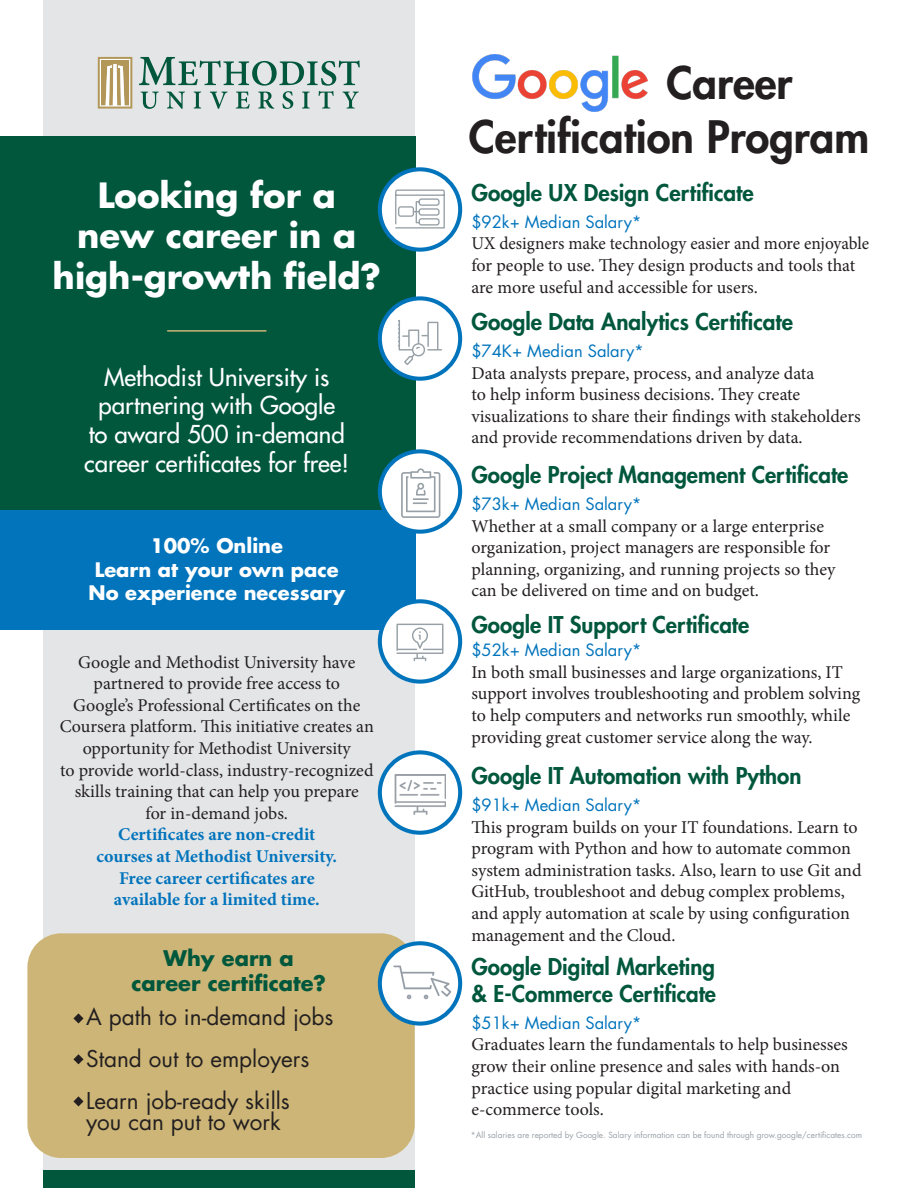
<style>
.page{position:relative;width:918px;height:1188px;background:#fff}
.page>*{position:absolute;margin:0;border:0;box-sizing:border-box;transform-origin:0 0}
.t1{font:800 43.5px "Futura Std";color:#231f20}
.t2{font:700 33.9px "Futura Std";color:#fff}
.t3{font:500 24px/28.8px "Futura Std";color:#fff;text-align:center}
.t4{font:800 22.5px "Futura Std";color:#00573c}
.t5{font:22.5px "Futura Std";color:#231f20}
.t6{font:700 21px "Futura Std";color:#00573c}
.t7{font:700 19.5px "Futura Std";color:#fff}
.t8{font:18px/21.6px "Minion Pro";letter-spacing:-.005em;color:#231f20}
.t9{font:18px/21.6px "Minion Pro";letter-spacing:-.005em;color:#231f20;scale:.96 1}
.t10{font:700 18px "Minion Pro";color:#0174bc}
.t11{font:16.5px "Futura Std";color:#0174bc}
.t12{font:8.25px "Futura Std";color:#97a0a6}
</style>
<div class="page">
<div style="left:43px;top:0;width:372px;height:197px;background:#e4e5e7"></div>
<div style="left:43px;top:289px;width:372px;height:899px;background:#e4e5e7"></div>
<img style="left:472px;top:54px;width:176px;height:57px">
<div style="left:27px;top:933px;width:388px;height:225px;background:#ccb576;border-radius:34px"></div>
<div style="left:0;top:510px;width:416px;height:120px;background:#0174bc"></div>
<div style="left:0;top:136px;width:416px;height:374px;background:#00573c"></div>
<hr style="left:167px;top:330px;width:99px;height:2px;background:#ccb576">
<div style="left:43px;top:1171px;width:372px;height:17px;background:#00573c"></div>
<svg style="left:139px;top:57px;width:221px;height:52px"></svg>
<svg style="left:98px;top:57px;width:34px;height:52px"></svg>
<svg style="left:73px;top:1013px;width:11px;height:10px"></svg>
<svg style="left:73px;top:1054px;width:11px;height:10px"></svg>
<svg style="left:73px;top:1096px;width:11px;height:10px"></svg>
<div style="left:380px;top:169px;width:80px;height:81px;background:#fff;border-radius:50%"></div>
<div style="left:378px;top:167px;width:84px;height:85px;border:4px solid #0174bc;border-radius:50%"></div>
<svg style="left:395px;top:189px;width:50px;height:40px"></svg>
<div style="left:380px;top:298px;width:80px;height:81px;background:#fff;border-radius:50%"></div>
<div style="left:378px;top:296px;width:84px;height:85px;border:4px solid #0174bc;border-radius:50%"></div>
<svg style="left:398px;top:320px;width:44px;height:45px"></svg>
<svg style="left:380px;top:601px;width:80px;height:81px"></svg>
<div style="left:378px;top:599px;width:84px;height:85px;border:4px solid #0174bc;border-radius:50%"></div>
<svg style="left:396px;top:624px;width:47px;height:37px"></svg>
<div style="left:380px;top:752px;width:80px;height:81px;background:#fff;border-radius:50%"></div>
<div style="left:378px;top:750px;width:84px;height:85px;border:4px solid #0174bc;border-radius:50%"></div>
<img style="left:394px;top:774px;width:52px;height:41px">
<svg style="left:380px;top:943px;width:80px;height:81px"></svg>
<img style="left:394px;top:964px;width:59px;height:39px">
<div style="left:378px;top:941px;width:84px;height:85px;border:4px solid #0174bc;border-radius:50%"></div>
<svg style="left:380px;top:451px;width:80px;height:81px"></svg>
<div style="left:378px;top:449px;width:84px;height:85px;border:4px solid #0174bc;border-radius:50%"></div>
<svg style="left:401px;top:468px;width:39px;height:50px"></svg>
<p class="t2" style="left:98px;top:172px;width:240px">Looking for a</p>
<p class="t2" style="left:77px;top:213px;width:281px">new career in a</p>
<p class="t2" style="left:53px;top:254px;width:330px">high-growth field?</p>
<p class="t3" style="left:84px;top:362px;width:267px">Methodist University is partnering with Google<br>to award 500 in-demand career certificates for free!</p>
<p class="t7" style="left:151px;top:533px;width:134px">100% Online</p>
<p class="t7" style="left:95px;top:556px;width:246px">Learn at your own pace</p>
<p class="t7" style="left:88px;top:580px;width:258px">No experience necessary</p>
<p class="t8" style="left:60px;top:651px;width:316px;text-align:center">Google and Methodist University have partnered to provide free access to<br>Google’s Professional Certificates on the Coursera platform. This initiative creates an opportunity for Methodist University</p>
<p class="t8" style="left:60px;top:759px;width:315px;text-align:center">to provide world-class, industry-recognized skills training that can help you prepare</p>
<p class="t8" style="left:146px;top:802px;width:144px">for in-demand jobs.</p>
<p class="t10" style="left:118px;top:822px;width:199px">Certificates are non-credit</p>
<p class="t10" style="left:97px;top:844px;width:242px">courses at Methodist University.</p>
<p class="t10" style="left:119px;top:865px;width:197px">Free career certificates are</p>
<p class="t10" style="left:114px;top:887px;width:207px">available for a limited time.</p>
<p class="t6" style="left:164px;top:944px;width:132px">Why earn a</p>
<p class="t6" style="left:131px;top:969px;width:196px">career certificate?</p>
<p class="t5" style="left:86px;top:1002px;width:249px">A path to in-demand jobs</p>
<p class="t5" style="left:86px;top:1044px;width:225px">Stand out to employers</p>
<p class="t5" style="left:86px;top:1086px;width:205px">Learn job-ready skills</p>
<p class="t5" style="left:86px;top:1107px;width:196px">you can put to work</p>
<p class="t1" style="left:666px;top:55px;width:128px">Career</p>
<p class="t1" style="left:469px;top:109px;width:402px">Certification Program</p>
<p class="t4" style="left:471px;top:178px;width:284px">Google UX Design Certificate</p>
<p class="t11" style="left:471px;top:211px;width:172px">$92k+ Median Salary*</p>
<p class="t9" style="left:471px;top:233px;width:416px">UX designers make technology easier and more enjoyable for people to use. They design products and tools that are more useful and accessible for users.</p>
<p class="t4" style="left:471px;top:307px;width:323px">Google Data Analytics Certificate</p>
<p class="t11" style="left:471px;top:340px;width:174px">$74K+ Median Salary*</p>
<p class="t8" style="left:471px;top:362px;width:391px">Data analysts prepare, process, and analyze data<br>to help inform business decisions. They create visualizations to share their findings with stakeholders and provide recommendations driven by data.</p>
<p class="t4" style="left:471px;top:460px;width:378px">Google Project Management Certificate</p>
<p class="t11" style="left:471px;top:493px;width:172px">$73k+ Median Salary*</p>
<p class="t8" style="left:471px;top:515px;width:366px">Whether at a small company or a large enterprise organization, project managers are responsible for planning, organizing, and running projects so they can be delivered on time and on budget.</p>
<p class="t4" style="left:471px;top:610px;width:279px">Google IT Support Certificate</p>
<p class="t11" style="left:471px;top:640px;width:172px">$52k+ Median Salary*</p>
<p class="t8" style="left:471px;top:661px;width:390px">In both small businesses and large organizations, IT support involves troubleshooting and problem solving to help computers and networks run smoothly, while providing great customer service along the way.</p>
<p class="t4" style="left:471px;top:761px;width:331px">Google IT Automation with Python</p>
<p class="t11" style="left:471px;top:794px;width:172px">$91k+ Median Salary*</p>
<p class="t8" style="left:471px;top:816px;width:392px">This program builds on your IT foundations. Learn to program with Python and how to automate common system administration tasks. Also, learn to use Git and GitHub, troubleshoot and debug complex problems, and apply automation at scale by using configuration management and the Cloud.</p>
<p class="t4" style="left:471px;top:952px;width:245px">Google Digital Marketing</p>
<p class="t4" style="left:471px;top:979px;width:246px">&amp; E-Commerce Certificate</p>
<p class="t11" style="left:471px;top:1012px;width:172px">$51k+ Median Salary*</p>
<p class="t8" style="left:471px;top:1034px;width:378px">Graduates learn the fundamentals to help businesses</p>
<p class="t8" style="left:471px;top:1056px;width:370px">grow their online presence and sales with hands-on practice using popular digital marketing and</p>
<p class="t8" style="left:471px;top:1099px;width:134px">e-commerce tools.</p>
<p class="t12" style="left:471px;top:1129px;width:393px">*All salaries are reported by Google. Salary information can be found through grow.google/certificates.com</p>
</div>
